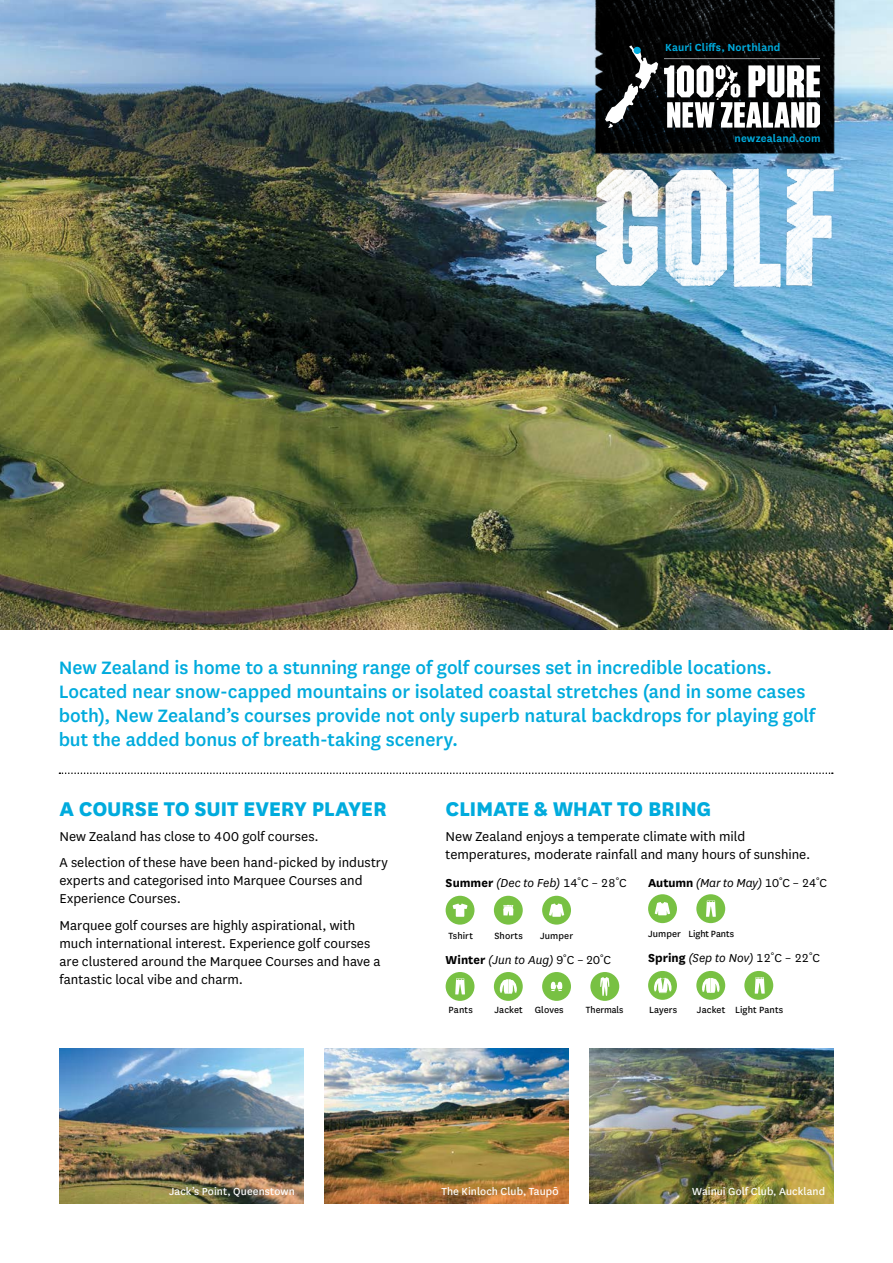
<style>
.page{position:relative;width:893px;height:1263px;background:#fff}
.page>*{position:absolute;margin:0;border:0;box-sizing:border-box;transform-origin:0 0}
.t1{font:800 23.25px "National";letter-spacing:-.015em;color:#00abdd}
.t2{font:500 21px/24px "National";letter-spacing:-.005em;color:#00abdd}
.t3{font:15px/18px "National";color:#000}
.t4{font:italic 13.5px "National";letter-spacing:-.005em;color:#000}
.t5{font:12px "National";letter-spacing:.005em;color:#fff}
.t6{font:600 12px "National";letter-spacing:.01em;color:#00abdd}
.t7{font:10.5px "National";letter-spacing:.01em;color:#000}
.t8{font:10.5px "National";letter-spacing:.01em;color:#000;scale:.96 1}
.s1{font-weight:700;font-style:normal}
.s2{font-style:normal}
</style>
<div class="page">
<img style="left:0;top:0;width:893px;height:629px">
<img style="left:589px;top:0;width:252px;height:155px">
<hr style="left:664px;top:58px;width:156px;height:1px;background:#939598">
<svg style="left:605px;top:45px;width:53px;height:83px"></svg>
<svg style="left:664px;top:65px;width:156px;height:63px"></svg>
<div style="left:634px;top:47px;width:7px;height:7px;background:#00abdd;border-radius:50%"></div>
<div style="left:446px;top:896px;width:28px;height:29px;background:#78c143;border-radius:50%"></div>
<svg style="left:453px;top:903px;width:14px;height:14px"></svg>
<div style="left:494px;top:896px;width:29px;height:29px;background:#78c143;border-radius:50%"></div>
<svg style="left:503px;top:905px;width:10px;height:10px"></svg>
<div style="left:542px;top:896px;width:29px;height:29px;background:#78c143;border-radius:50%"></div>
<svg style="left:549px;top:903px;width:15px;height:14px"></svg>
<div style="left:446px;top:972px;width:28px;height:29px;background:#78c143;border-radius:50%"></div>
<svg style="left:455px;top:978px;width:10px;height:16px"></svg>
<div style="left:494px;top:972px;width:29px;height:29px;background:#78c143;border-radius:50%"></div>
<svg style="left:499px;top:979px;width:18px;height:15px"></svg>
<div style="left:542px;top:972px;width:29px;height:29px;background:#78c143;border-radius:50%"></div>
<svg style="left:551px;top:982px;width:11px;height:9px"></svg>
<div style="left:590px;top:972px;width:29px;height:29px;background:#78c143;border-radius:50%"></div>
<svg style="left:600px;top:977px;width:9px;height:19px"></svg>
<div style="left:648px;top:894px;width:29px;height:29px;background:#78c143;border-radius:50%"></div>
<svg style="left:655px;top:902px;width:15px;height:13px"></svg>
<div style="left:696px;top:894px;width:29px;height:29px;background:#78c143;border-radius:50%"></div>
<svg style="left:706px;top:900px;width:10px;height:17px"></svg>
<div style="left:744px;top:971px;width:29px;height:29px;background:#78c143;border-radius:50%"></div>
<svg style="left:755px;top:977px;width:10px;height:16px"></svg>
<div style="left:648px;top:971px;width:29px;height:29px;background:#78c143;border-radius:50%"></div>
<svg style="left:654px;top:978px;width:18px;height:15px"></svg>
<div style="left:696px;top:971px;width:29px;height:29px;background:#78c143;border-radius:50%"></div>
<svg style="left:702px;top:978px;width:18px;height:15px"></svg>
<img style="left:60px;top:1048px;width:243px;height:155px">
<img style="left:590px;top:1048px;width:243px;height:155px">
<img style="left:325px;top:1048px;width:243px;height:155px">
<img style="left:581px;top:155px;width:263px;height:145px">
<svg style="left:59px;top:772px;width:774px;height:2px"></svg>
<p class="t6" style="left:665px;top:39px;width:117px">Kauri Cliffs, Northland</p>
<p class="t6" style="left:735px;top:130px;width:88px">newzealand.com</p>
<p class="t2" style="left:59px;top:654px;width:758px">New Zealand is home to a stunning range of golf courses set in incredible locations.<br>Located near snow-capped mountains or isolated coastal stretches (and in some cases both), New Zealand’s courses provide not only superb natural backdrops for playing golf but the added bonus of breath-taking scenery.</p>
<h1 class="t1" style="left:60px;top:792px;width:329px">A COURSE TO SUIT EVERY PLAYER</h1>
<p class="t3" style="left:60px;top:822px;width:330px;line-height:26.5px">New Zealand has close to 400 golf courses.<br>A selection of these have been hand-picked by industry</p>
<p class="t3" style="left:60px;top:871px;width:305px">experts and categorised into Marquee Courses and<br>Experience Courses.</p>
<p class="t3" style="left:60px;top:916px;width:322px">Marquee golf courses are highly aspirational, with much international interest. Experience golf courses are clustered around the Marquee Courses and have a fantastic local vibe and charm.</p>
<h1 class="t1" style="left:446px;top:792px;width:267px">CLIMATE &amp; WHAT TO BRING</h1>
<p class="t3" style="left:446px;top:827px;width:366px">New Zealand enjoys a temperate climate with mild temperatures, moderate rainfall and many hours of sunshine.</p>
<p class="t4" style="left:446px;top:875px;width:183px"><span class="s1">Summer</span> (Dec to Feb) <span class="s2">14˚C – 28˚C</span></p>
<p class="t4" style="left:648px;top:875px;width:180px"><span class="s1">Autumn</span> (Mar to May) <span class="s2">10˚C – 24˚C</span></p>
<p class="t7" style="left:648px;top:927px;width:87px">Jumper Light Pants</p>
<p class="t4" style="left:648px;top:949px;width:173px"><span class="s1">Spring</span> (Sep to Nov) <span class="s2">12˚C – 22˚C</span></p>
<p class="t7" style="left:448px;top:929px;width:26px">Tshirt</p>
<p class="t7" style="left:494px;top:929px;width:30px">Shorts</p>
<p class="t7" style="left:540px;top:929px;width:34px">Jumper</p>
<p class="t4" style="left:446px;top:951px;width:167px"><span class="s1">Winter</span> (Jun to Aug) <span class="s2">9˚C – 20˚C</span></p>
<p class="t7" style="left:449px;top:1003px;width:26px">Pants</p>
<p class="t7" style="left:494px;top:1003px;width:71px">Jacket Gloves</p>
<p class="t8" style="left:586px;top:1003px;width:41px">Thermals</p>
<p class="t7" style="left:649px;top:1003px;width:30px">Layers</p>
<p class="t7" style="left:697px;top:1003px;width:88px">Jacket Light Pants</p>
<p class="t5" style="left:169px;top:1183px;width:127px">Jack’s Point, Queenstown</p>
<p class="t5" style="left:441px;top:1183px;width:119px">The Kinloch Club, TaupŌ</p>
<p class="t5" style="left:692px;top:1183px;width:135px">Wainui Golf Club, Auckland</p>
</div>
